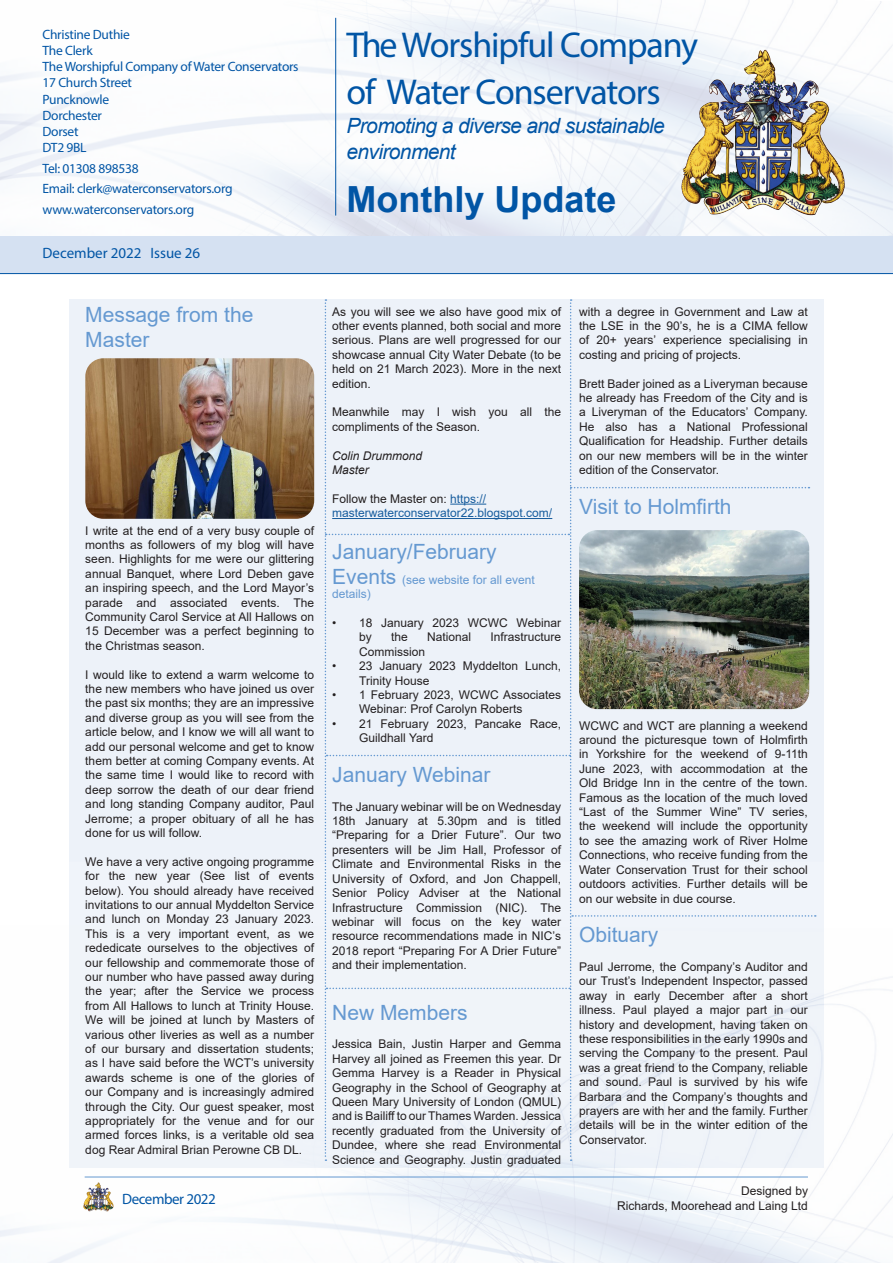
<style>
.page{position:relative;width:893px;height:1263px;background:#fff}
.page>*{position:absolute;margin:0;border:0;box-sizing:border-box;transform-origin:0 0}
.Body{font:36px "Myriad Pro";letter-spacing:-.03em;color:#0155a5}
.t1{font:700 36px "Arial";color:#0155a5}
.t2{font:21px/25.2px "Arial";color:#6599d1}
.Body-2{font:italic 21px "Arial";letter-spacing:-.03em;color:#0155a5}
.Body-3{font:15px "Myriad Pro";color:#0155a5}
.Body-4{font:15px "Myriad Pro";letter-spacing:-.03em;color:#0155a5}
.Body-5{font:13.5px "Myriad Pro";letter-spacing:-.02em;color:#0155a5}
.t3{font:12px/14.4px "Arial";color:#231f20;text-align:justify}
.t4{font:12px/14.4px "Arial";color:#175d9e}
.t5{font:12px/14.4px "Arial";color:#6599d1}
.t6{font:italic 12px "Arial";color:#231f20}
.s1{color:#231f20}
.s2{font-size:21px}
</style>
<div class="page">
<div style="left:69px;top:299px;width:755px;height:868px;background:#edf2f9"></div>
<img style="left:0;top:926px;width:893px;height:337px">
<img style="left:0;top:0;width:893px;height:236px">
<hr style="left:335px;top:18px;width:1px;height:198px;background:#0155a5">
<div style="left:0;top:236px;width:893px;height:38px;background:#d5e1f2"></div>
<img style="left:708px;top:50px;width:55px;height:75px">
<hr style="left:0;top:273px;width:893px;height:1px;background:#0155a5">
<hr style="left:85px;top:1176px;width:723px;height:1px;background:#6599d1">
<svg style="left:88px;top:1182px;width:10px;height:13px"></svg>
<img style="left:85px;top:358px;width:229px;height:161px">
<svg style="left:325px;top:299px;width:491px;height:862px"></svg>
<p class="Body-5" style="left:43px;top:26px;width:89px">Christine Duthie</p>
<p class="Body-5" style="left:43px;top:42px;width:52px">The Clerk</p>
<p class="Body-5" style="left:43px;top:58px;width:258px">The Worshipful Company of Water Conservators</p>
<p class="Body-5" style="left:43px;top:75px;width:91px">17 Church Street</p>
<p class="Body-5" style="left:43px;top:91px;width:68px">Puncknowle</p>
<p class="Body-5" style="left:43px;top:107px;width:61px">Dorchester</p>
<p class="Body-5" style="left:43px;top:123px;width:38px">Dorset</p>
<p class="Body-5" style="left:43px;top:139px;width:46px">DT2 9BL</p>
<p class="Body-5" style="left:43px;top:160px;width:98px">Tel: 01308 898538</p>
<p class="Body-5" style="left:43px;top:180px;width:192px">Email: clerk@waterconservators.org</p>
<p class="Body-5" style="left:43px;top:201px;width:153px">www.waterconservators.org</p>
<p class="Body-3" style="left:43px;top:244px;width:159px">December 2022 Issue 26</p>
<p class="Body" style="left:347px;top:22px;width:353px">The Worshipful Company</p>
<p class="Body" style="left:347px;top:70px;width:316px">of Water Conservators</p>
<p class="Body-2" style="left:347px;top:112px;width:320px">Promoting a diverse and sustainable</p>
<p class="Body-2" style="left:347px;top:138px;width:111px">environment</p>
<p class="t1" style="left:347px;top:174px;width:272px">Monthly Update</p>
<p class="t2" style="left:85px;top:302px;width:170px">Message from the<br>Master</p>
<p class="t3" style="left:85px;top:523px;width:230px">I write at the end of a very busy couple of months as followers of my blog will have seen. Highlights for me were our glittering annual Banquet, where Lord Deben gave an inspiring speech, and the Lord Mayor’s parade and associated events. The Community Carol Service at All Hallows on 15 December was a perfect beginning to the Christmas season.</p>
<p class="t3" style="left:85px;top:667px;width:230px">I would like to extend a warm welcome to the new members who have joined us over the past six months; they are an impressive and diverse group as you will see from the article below, and I know we will all want to add our personal welcome and get to know them better at coming Company events. At the same time I would like to record with deep sorrow the death of our dear friend and long standing Company auditor, Paul Jerrome; a proper obituary of all he has done for us will follow.</p>
<p class="t3" style="left:85px;top:854px;width:230px">We have a very active ongoing programme for the new year (See list of events below). You should already have received invitations to our annual Myddelton Service and lunch on Monday 23 January 2023.<br>This is a very important event, as we rededicate ourselves to the objectives of our fellowship and commemorate those of our number who have passed away during the year; after the Service we process from All Hallows to lunch at Trinity House.<br>We will be joined at lunch by Masters of various other liveries as well as a number of our bursary and dissertation students; as I have said before the WCT’s university awards scheme is one of the glories of our Company and is increasingly admired through the City. Our guest speaker, most appropriately for the venue and for our armed forces links, is a veritable old sea dog Rear Admiral Brian Perowne CB DL.</p>
<p class="Body-4" style="left:122px;top:1189px;width:95px">December 2022</p>
<p class="t3" style="left:332px;top:304px;width:230px">As you will see we also have good mix of other events planned, both social and more serious. Plans are well progressed for our showcase annual City Water Debate (to be held on 21 March 2023). More in the next edition.</p>
<p class="t3" style="left:332px;top:405px;width:230px">Meanwhile may I wish you all the compliments of the Season.</p>
<p class="t6" style="left:332px;top:448px;width:92px">Colin Drummond</p>
<p class="t6" style="left:332px;top:462px;width:38px">Master</p>
<p class="t4" style="left:332px;top:491px;width:222px"><span class="s1">Follow the Master on:</span> https:// masterwaterconservator22.blogspot.com/</p>
<p class="t2" style="left:332px;top:538px;width:166px">January/February</p>
<p class="t5" style="left:332px;top:572px;width:204px"><span class="s2">Events</span> (see website for all event details)</p>
<p class="t3" style="left:359px;top:615px;width:203px;text-indent:-27px">• 18 January 2023 WCWC Webinar by</p>
<p class="t3" style="left:391px;top:630px;width:18px">the</p>
<p class="t3" style="left:427px;top:630px;width:46px">National</p>
<p class="t3" style="left:490px;top:630px;width:72px">Infrastructure</p>
<p class="t3" style="left:359px;top:644px;width:67px">Commission</p>
<p class="t3" style="left:359px;top:659px;width:203px;text-indent:-27px">• 23 January 2023 Myddelton Lunch,<br>Trinity House</p>
<p class="t3" style="left:359px;top:687px;width:203px;text-indent:-27px">• 1 February 2023, WCWC Associates<br>Webinar: Prof Carolyn Roberts</p>
<p class="t3" style="left:359px;top:716px;width:203px;text-indent:-27px">• 21 February 2023, Pancake Race,<br>Guildhall Yard</p>
<p class="t2" style="left:332px;top:762px;width:160px">January Webinar</p>
<p class="t3" style="left:332px;top:799px;width:230px">The January webinar will be on Wednesday 18th January at 5.30pm and is titled “Preparing for a Drier Future”. Our two presenters will be Jim Hall, Professor of Climate and Environmental Risks in the University of Oxford, and Jon Chappell, Senior Policy Adviser at the National Infrastructure Commission (NIC). The webinar will focus on the key water resource recommendations made in NIC’s 2018 report “Preparing For A Drier Future” and their implementation.</p>
<p class="t2" style="left:332px;top:999px;width:137px">New Members</p>
<p class="t3" style="left:332px;top:1037px;width:230px">Jessica Bain, Justin Harper and Gemma Harvey all joined as Freemen this year. Dr Gemma Harvey is a Reader in Physical Geography in the School of Geography at Queen Mary University of London (QMUL) and is Bailiff to our Thames Warden. Jessica recently graduated from the University of Dundee, where she read Environmental Science and Geography. Justin graduated</p>
<p class="t3" style="left:579px;top:304px;width:230px">with a degree in Government and Law at the LSE in the 90’s, he is a CIMA fellow of 20+ years’ experience specialising in costing and pricing of projects.</p>
<p class="t3" style="left:579px;top:376px;width:230px">Brett Bader joined as a Liveryman because he already has Freedom of the City and is a Liveryman of the Educators’ Company.<br>He also has a National Professional Qualification for Headship. Further details on our new members will be in the winter edition of the Conservator.</p>
<p class="t2" style="left:579px;top:493px;width:154px">Visit to Holmfirth</p>
<p class="t3" style="left:579px;top:718px;width:230px">WCWC and WCT are planning a weekend around the picturesque town of Holmfirth in Yorkshire for the weekend of 9-11th June 2023, with accommodation at the Old Bridge Inn in the centre of the town.<br>Famous as the location of the much loved “Last of the Summer Wine” TV series, the weekend will include the opportunity to see the amazing work of River Holme Connections, who receive funding from the Water Conservation Trust for their school outdoors activities. Further details will be on our website in due course.</p>
<p class="t2" style="left:579px;top:922px;width:81px">Obituary</p>
<p class="t3" style="left:579px;top:959px;width:230px">Paul Jerrome, the Company’s Auditor and our Trust’s Independent Inspector, passed away in early December after a short illness. Paul played a major part in our history and development, having taken on these responsibilities in the early 1990s and serving the Company to the present. Paul was a great friend to the Company, reliable and sound. Paul is survived by his wife Barbara and the Company’s thoughts and prayers are with her and the family. Further details will be in the winter edition of the Conservator.</p>
<p class="t3" style="left:741px;top:1184px;width:68px">Designed by</p>
<p class="t3" style="left:617px;top:1198px;width:192px">Richards, Moorehead and Laing Ltd</p>
</div>
